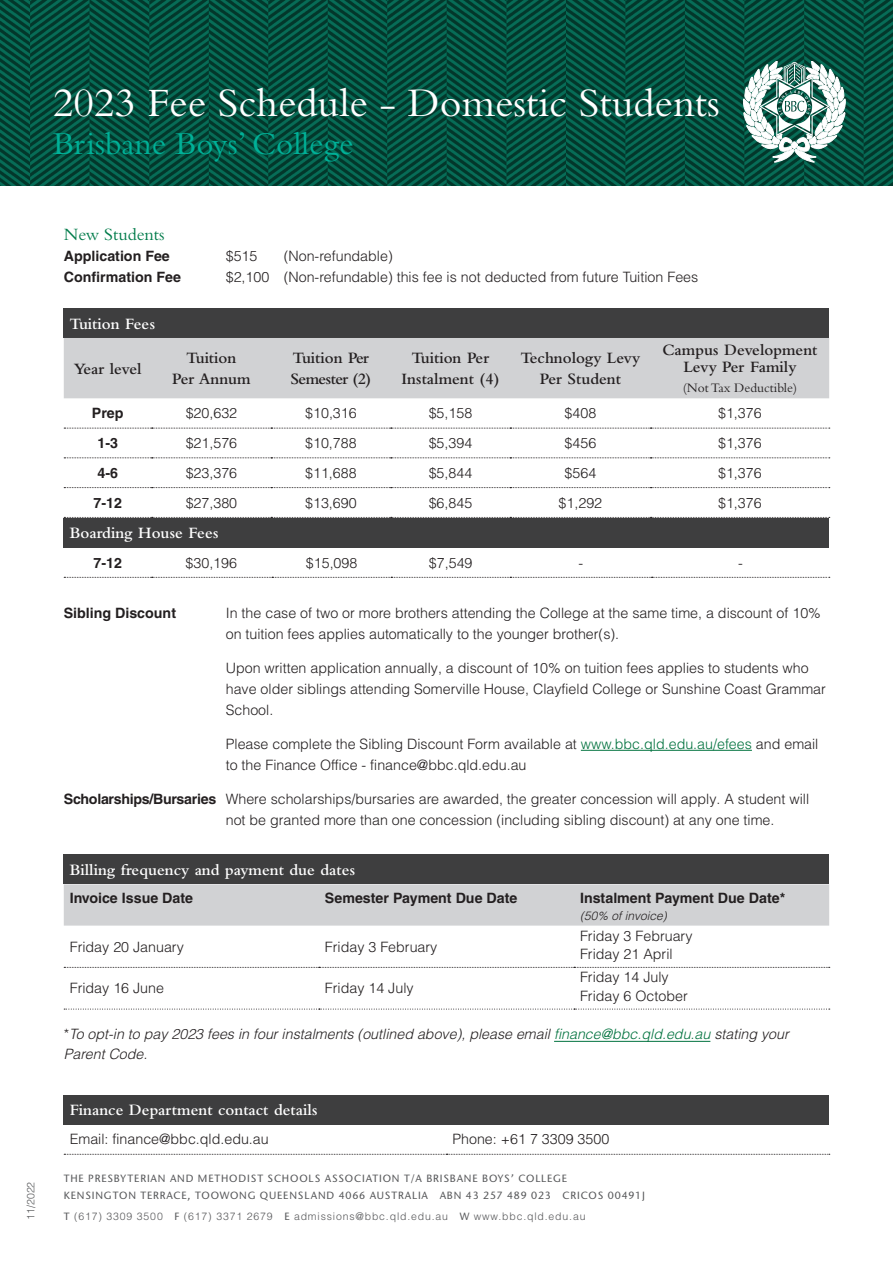
<style>
.page{position:relative;width:893px;height:1263px;background:#fff}
.page>*{position:absolute;margin:0;border:0;box-sizing:border-box;transform-origin:0 0}
.t1{font:42px "Bembo Std";color:#fff}
.t2{font:33px "Bembo Std";color:#00b198}
.t3{font:18px "Bembo Std";color:#007b4a}
.t4{font:600 16.5px/16.5px "Bembo Std";color:#231f20;text-align:center}
.t5{font:600 16.5px "Bembo Std";color:#fff}
.t6{font:600 16.5px "Bembo Std";letter-spacing:-.04em;color:#231f20}
.t7{font:300 14.25px/21px "Helvetica LT Pro";color:#231f20}
.t8{font:700 14.25px "Helvetica LT Pro";color:#231f20}
.t9{font:italic 300 14.25px/19.5px "Helvetica LT Pro";color:#231f20}
.t10{font:13.5px "Bembo Std";color:#231f20}
.t11{font:italic 300 12px "Helvetica LT Pro";color:#231f20}
.t12{font:500 10.5px "Stone Sans ITC Std";letter-spacing:.08em;color:#57585a}
.Sub-Black{font:300 10.5px "Helvetica LT Pro";letter-spacing:.08em;color:#57585a}
.s1{color:#00723e}
.s2{font-weight:700}
.s3{font-family:"Stone Sans ITC Std";font-weight:500}
</style>
<div class="page">
<img style="left:0;top:0;width:893px;height:186px">
<svg style="left:743px;top:61px;width:102px;height:101px"></svg>
<div style="left:64px;top:308px;width:765px;height:30px;background:#3e3e3f"></div>
<div style="left:64px;top:338px;width:765px;height:60px;background:#d1d2d4"></div>
<svg style="left:64px;top:428px;width:766px;height:1px"></svg>
<svg style="left:64px;top:457px;width:766px;height:1px"></svg>
<svg style="left:64px;top:487px;width:766px;height:1px"></svg>
<svg style="left:64px;top:517px;width:766px;height:1px"></svg>
<hr style="left:581px;top:750px;width:171px;height:1px;background:#00723e">
<div style="left:64px;top:518px;width:765px;height:29px;background:#3e3e3f"></div>
<svg style="left:64px;top:577px;width:766px;height:1px"></svg>
<div style="left:64px;top:854px;width:765px;height:30px;background:#3e3e3f"></div>
<div style="left:64px;top:884px;width:765px;height:41px;background:#d1d2d4"></div>
<svg style="left:64px;top:967px;width:766px;height:1px"></svg>
<svg style="left:64px;top:1009px;width:766px;height:1px"></svg>
<div style="left:64px;top:1095px;width:765px;height:29px;background:#3e3e3f"></div>
<svg style="left:64px;top:1154px;width:766px;height:1px"></svg>
<hr style="left:554px;top:1041px;width:156px;height:1px;background:#00723e">
<p class="t1" style="left:53px;top:78px;width:668px">2023 Fee Schedule - Domestic Students</p>
<p class="t2" style="left:53px;top:124px;width:302px">Brisbane Boys’ College</p>
<p class="Sub-Black" style="left:24px;top:1220px;width:39px;rotate:-90deg">11/2022</p>
<p class="t3" style="left:64px;top:224px;width:102px">New Students</p>
<p class="t8" style="left:64px;top:248px;width:108px">Application Fee</p>
<p class="t7" style="left:284px;top:246px;width:111px">(Non-refundable)</p>
<p class="t8" style="left:64px;top:269px;width:119px">Confirmation Fee</p>
<p class="t7" style="left:284px;top:267px;width:416px">(Non-refundable) this fee is not deducted from future Tuition Fees</p>
<p class="t5" style="left:70px;top:314px;width:87px">Tuition Fees</p>
<p class="t4" style="left:74px;top:360px;width:69px">Year level</p>
<p class="t4" style="left:662px;top:342px;width:157px">Campus Development<br>Levy Per Family</p>
<p class="t10" style="left:683px;top:380px;width:116px">(Not Tax Deductible)</p>
<p class="t4" style="left:521px;top:350px;width:121px">Technology Levy</p>
<p class="t4" style="left:540px;top:371px;width:83px">Per Student</p>
<p class="t4" style="left:187px;top:350px;width:51px">Tuition</p>
<p class="t4" style="left:172px;top:371px;width:80px">Per Annum</p>
<p class="t4" style="left:293px;top:350px;width:78px">Tuition Per</p>
<p class="t6" style="left:291px;top:370px;width:82px">Semester (2)</p>
<p class="t4" style="left:412px;top:350px;width:79px">Tuition Per</p>
<p class="t4" style="left:401px;top:371px;width:100px">Instalment (4)</p>
<p class="t8" style="left:92px;top:405px;width:33px">Prep</p>
<p class="t7" style="left:186px;top:403px;width:53px">$20,632</p>
<p class="t7" style="left:305px;top:402px;width:53px">$10,316</p>
<p class="t7" style="left:429px;top:403px;width:45px">$5,158</p>
<p class="t7" style="left:565px;top:403px;width:33px">$408</p>
<p class="t7" style="left:718px;top:403px;width:45px">$1,376</p>
<p class="t8" style="left:97px;top:434px;width:22px">1-3</p>
<p class="t7" style="left:186px;top:432px;width:53px">$21,576</p>
<p class="t7" style="left:305px;top:432px;width:53px">$10,788</p>
<p class="t7" style="left:429px;top:432px;width:45px">$5,394</p>
<p class="t7" style="left:565px;top:432px;width:33px">$456</p>
<p class="t7" style="left:718px;top:432px;width:45px">$1,376</p>
<p class="t8" style="left:97px;top:464px;width:22px">4-6</p>
<p class="t7" style="left:186px;top:462px;width:53px">$23,376</p>
<p class="t7" style="left:305px;top:462px;width:53px">$11,688</p>
<p class="t7" style="left:429px;top:462px;width:45px">$5,844</p>
<p class="t7" style="left:565px;top:462px;width:33px">$564</p>
<p class="t7" style="left:718px;top:462px;width:45px">$1,376</p>
<p class="t8" style="left:93px;top:494px;width:30px">7-12</p>
<p class="t7" style="left:186px;top:492px;width:53px">$27,380</p>
<p class="t7" style="left:305px;top:492px;width:53px">$13,690</p>
<p class="t7" style="left:429px;top:492px;width:45px">$6,845</p>
<p class="t7" style="left:559px;top:492px;width:45px">$1,292</p>
<p class="t7" style="left:718px;top:492px;width:45px">$1,376</p>
<p class="t5" style="left:70px;top:524px;width:150px">Boarding House Fees</p>
<p class="t8" style="left:93px;top:554px;width:30px">7-12</p>
<p class="t7" style="left:186px;top:552px;width:53px">$30,196</p>
<p class="t7" style="left:306px;top:552px;width:53px">$15,098</p>
<p class="t7" style="left:429px;top:552px;width:45px">$7,549</p>
<p class="t7" style="left:579px;top:552px;width:6px">-</p>
<p class="t7" style="left:738px;top:552px;width:6px">-</p>
<p class="t8" style="left:64px;top:605px;width:114px">Sibling Discount</p>
<p class="t7" style="left:226px;top:603px;width:597px">In the case of two or more brothers attending the College at the same time, a discount of 10% on tuition fees applies automatically to the younger brother(s).</p>
<p class="t7" style="left:226px;top:657px;width:602px">Upon written application annually, a discount of 10% on tuition fees applies to students who have older siblings attending Somerville House, Clayfield College or Sunshine Coast Grammar<br>School.</p>
<p class="t7" style="left:226px;top:733px;width:594px">Please complete the Sibling Discount Form available at <span class="s1">www.bbc.qld.edu.au/efees</span> and email to the Finance Office - finance@bbc.qld.edu.au</p>
<p class="t7" style="left:226px;top:788px;width:585px;text-indent:-162px"><span class="s2">Scholarships/Bursaries</span> Where scholarships/bursaries are awarded, the greater concession will apply. A student will not be granted more than one concession (including sibling discount) at any one time.</p>
<p class="t5" style="left:70px;top:861px;width:287px">Billing frequency and payment due dates</p>
<p class="t8" style="left:70px;top:889px;width:125px">Invoice Issue Date</p>
<p class="t8" style="left:325px;top:889px;width:194px">Semester Payment Due Date</p>
<p class="t8" style="left:580px;top:889px;width:207px">Instalment Payment Due Date*</p>
<p class="t11" style="left:580px;top:908px;width:88px">(50% of invoice)</p>
<p class="t7" style="left:70px;top:936px;width:116px">Friday 20 January</p>
<p class="t7" style="left:325px;top:936px;width:114px">Friday 3 February</p>
<p class="t7" style="left:580px;top:926px;width:114px;line-height:18.3px">Friday 3 February<br>Friday 21 April</p>
<p class="t7" style="left:70px;top:978px;width:96px">Friday 16 June</p>
<p class="t7" style="left:325px;top:978px;width:90px">Friday 14 July</p>
<p class="t7" style="left:580px;top:968px;width:109px;line-height:18.5px">Friday 14 July<br>Friday 6 October</p>
<p class="t9" style="left:64px;top:1024px;width:726px">*To opt-in to pay 2023 fees in four instalments (outlined above), please email <span class="s1">finance@bbc.qld.edu.au</span> stating your<br>Parent Code.</p>
<p class="t5" style="left:70px;top:1101px;width:249px">Finance Department contact details</p>
<p class="t7" style="left:70px;top:1129px;width:200px">Email: finance@bbc.qld.edu.au</p>
<p class="t7" style="left:452px;top:1129px;width:158px">Phone: +61 7 3309 3500</p>
<p class="t12" style="left:64px;top:1172px;width:505px">THE PRESBYTERIAN AND METHODIST SCHOOLS ASSOCIATION T/A BRISBANE BOYS’ COLLEGE</p>
<p class="t12" style="left:64px;top:1189px;width:583px">KENSINGTON TERRACE, TOOWONG QUEENSLAND 4066 AUSTRALIA ABN 43 257 489 023 CRICOS 00491J</p>
<p class="Sub-Black" style="left:64px;top:1209px;width:523px"><span class="s3">T</span> (617) 3309 3500 <span class="s3">F</span> (617) 3371 2679 <span class="s3">E</span> admissions@bbc.qld.edu.au <span class="s3">W</span> www.bbc.qld.edu.au</p>
</div>
